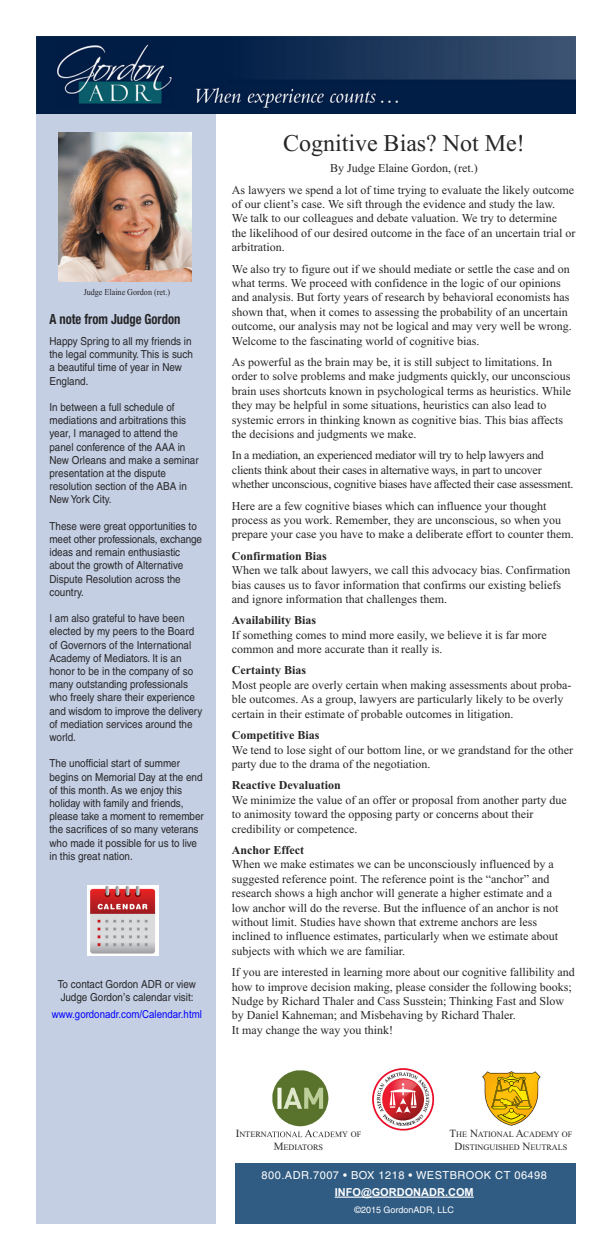
<style>
.page{position:relative;width:612px;height:1260px;background:#fff}
.page>*{position:absolute;margin:0;border:0;box-sizing:border-box;transform-origin:0 0}
.t1{font:24px "Times New Roman";color:#272627}
.t2{font:700 condensed 14px "Helvetica Neue";color:#272627;scale:.9 1}
.t3{font:12px/14.4px "Times New Roman";color:#272627}
.t4{font:12px/14.4px "Times New Roman";letter-spacing:-.02em;color:#272627}
.t5{font:700 12px "Times New Roman";color:#272627}
.t6{font:11px/13.2px "Helvetica";color:#272627;scale:.9 1}
.t7{font:11px "Helvetica";letter-spacing:.045em;color:#fff}
.t8{font:11px "Arial";color:#00f;scale:.88 1}
.t9{font:700 11px "Arial";color:#fff}
.t10{font:9px "Times New Roman";color:#272627;scale:.9 1}
.t11{font:9px "Helvetica";color:#fff}
.t12{font:8.2px/13.2px "Times New Roman";color:#272627;text-align:center}
.s1{font-size:11px}
</style>
<div class="page">
<div style="left:36px;top:106px;width:180px;height:1118px;background:#c4cfe4"></div>
<img style="left:58px;top:133px;width:134px;height:149px">
<div style="left:235px;top:1163px;width:341px;height:61px;background:#305c83"></div>
<hr style="left:335px;top:1197px;width:139px;height:1px;background:#fff">
<img style="left:88px;top:885px;width:71px;height:71px">
<img style="left:372px;top:1068px;width:62px;height:62px">
<img style="left:482px;top:1071px;width:59px;height:55px">
<img style="left:270px;top:1070px;width:65px;height:68px">
<svg style="left:270px;top:1130px;width:9px;height:7px"></svg>
<img style="left:36px;top:36px;width:540px;height:78px">
<p class="t10" style="left:84px;top:287px;width:97px">Judge Elaine Gordon (ret.)</p>
<p class="t2" style="left:50px;top:307px;width:147px">A note from Judge Gordon</p>
<p class="t6" style="left:49px;top:336px;width:161px">Happy Spring to all my friends in the legal community. This is such a beautiful time of year in New<br>England.</p>
<p class="t6" style="left:49px;top:402px;width:167px">In between a full schedule of mediations and arbitrations this year, I managed to attend the panel conference of the AAA in<br>New Orleans and make a seminar presentation at the dispute resolution section of the ABA in<br>New York City.</p>
<p class="t6" style="left:49px;top:520px;width:171px">These were great opportunities to meet other professionals, exchange ideas and remain enthusiastic about the growth of Alternative<br>Dispute Resolution across the country.</p>
<p class="t6" style="left:49px;top:613px;width:171px">I am also grateful to have been elected by my peers to the Board of Governors of the International<br>Academy of Mediators. It is an honor to be in the company of so many outstanding professionals who freely share their experience and wisdom to improve the delivery of mediation services around the world.</p>
<p class="t6" style="left:49px;top:758px;width:173px">The unofficial start of summer begins on Memorial Day at the end of this month. As we enjoy this holiday with family and friends, please take a moment to remember the sacrifices of so many veterans who made it possible for us to live in this great nation.</p>
<p class="t6" style="left:58px;top:979px;width:155px">To contact Gordon ADR or view<br>Judge Gordon’s calendar visit:</p>
<p class="t8" style="left:52px;top:1008px;width:172px">www.gordonadr.com/Calendar.html</p>
<h1 class="t1" style="left:283px;top:128px;width:243px">Cognitive Bias? Not Me!</h1>
<p class="t3" style="left:232px;top:157px;width:344px;line-height:21.4px;text-align:center">By Judge Elaine Gordon, (ret.)<br>As lawyers we spend a lot of time trying to evaluate the likely outcome</p>
<p class="t3" style="left:232px;top:197px;width:345px">of our client’s case. We sift through the evidence and study the law.<br>We talk to our colleagues and debate valuation. We try to determine<br>the likelihood of our desired outcome in the face of an uncertain trial or arbitration.</p>
<p class="t3" style="left:232px;top:261px;width:341px">We also try to figure out if we should mediate or settle the case and on what terms. We proceed with confidence in the logic of our opinions and analysis. But forty years of research by behavioral economists has shown that, when it comes to assessing the probability of an uncertain outcome, our analysis may not be logical and may very well be wrong.<br>Welcome to the fascinating world of cognitive bias.</p>
<p class="t3" style="left:232px;top:355px;width:341px">As powerful as the brain may be, it is still subject to limitations. In order to solve problems and make judgments quickly, our unconscious brain uses shortcuts known in psychological terms as heuristics. While they may be helpful in some situations, heuristics can also lead to systemic errors in thinking known as cognitive bias. This bias affects the decisions and judgments we make.</p>
<p class="t4" style="left:232px;top:448px;width:343px">In a mediation, an experienced mediator will try to help lawyers and clients think about their cases in alternative ways, in part to uncover whether unconscious, cognitive biases have affected their case assessment.</p>
<p class="t3" style="left:232px;top:498px;width:343px">Here are a few cognitive biases which can influence your thought process as you work. Remember, they are unconscious, so when you prepare your case you have to make a deliberate effort to counter them.</p>
<p class="t5" style="left:232px;top:548px;width:97px">Confirmation Bias</p>
<p class="t3" style="left:232px;top:563px;width:340px">When we talk about lawyers, we call this advocacy bias. Confirmation bias causes us to favor information that confirms our existing beliefs and ignore information that challenges them.</p>
<p class="t5" style="left:232px;top:613px;width:86px">Availability Bias</p>
<p class="t3" style="left:232px;top:627px;width:316px">If something comes to mind more easily, we believe it is far more common and more accurate than it really is.</p>
<p class="t5" style="left:232px;top:663px;width:76px">Certainty Bias</p>
<p class="t3" style="left:232px;top:678px;width:341px">Most people are overly certain when making assessments about proba&shy;ble outcomes. As a group, lawyers are particularly likely to be overly certain in their estimate of probable outcomes in litigation.</p>
<p class="t5" style="left:232px;top:728px;width:89px">Competitive Bias</p>
<p class="t3" style="left:232px;top:742px;width:343px">We tend to lose sight of our bottom line, or we grandstand for the other party due to the drama of the negotiation.</p>
<p class="t5" style="left:232px;top:778px;width:110px">Reactive Devaluation</p>
<p class="t3" style="left:232px;top:792px;width:336px">We minimize the value of an offer or proposal from another party due to animosity toward the opposing party or concerns about their credibility or competence.</p>
<p class="t5" style="left:232px;top:843px;width:74px">Anchor Effect</p>
<p class="t3" style="left:232px;top:857px;width:328px">When we make estimates we can be unconsciously influenced by a suggested reference point. The reference point is the “anchor” and research shows a high anchor will generate a higher estimate and a low anchor will do the reverse. But the influence of an anchor is not without limit. Studies have shown that extreme anchors are less inclined to influence estimates, particularly when we estimate about subjects with which we are familiar.</p>
<p class="t3" style="left:232px;top:965px;width:344px">If you are interested in learning more about our cognitive fallibility and how to improve decision making, please consider the following books; Nudge by Richard Thaler and Cass Susstein; Thinking Fast and Slow by Daniel Kahneman; and Misbehaving by Richard Thaler.<br>It may change the way you think!</p>
<p class="t12" style="left:236px;top:1128px;width:127px"><span class="s1">I</span>NTERNATIONAL <span class="s1">A</span>CADEMY OF<br><span class="s1">M</span>EDIATORS</p>
<p class="t12" style="left:450px;top:1128px;width:124px"><span class="s1">T</span>HE <span class="s1">N</span>ATIONAL <span class="s1">A</span>CADEMY OF<br><span class="s1">D</span>ISTINGUISHED <span class="s1">N</span>EUTRALS</p>
<p class="t7" style="left:262px;top:1171px;width:287px">800.ADR.7007 • BOX 1218 • WESTBROOK CT 06498</p>
<p class="t9" style="left:335px;top:1186px;width:141px">INFO@GORDONADR.COM</p>
<p class="t11" style="left:355px;top:1207px;width:101px">©2015 GordonADR, LLC</p>
</div>
